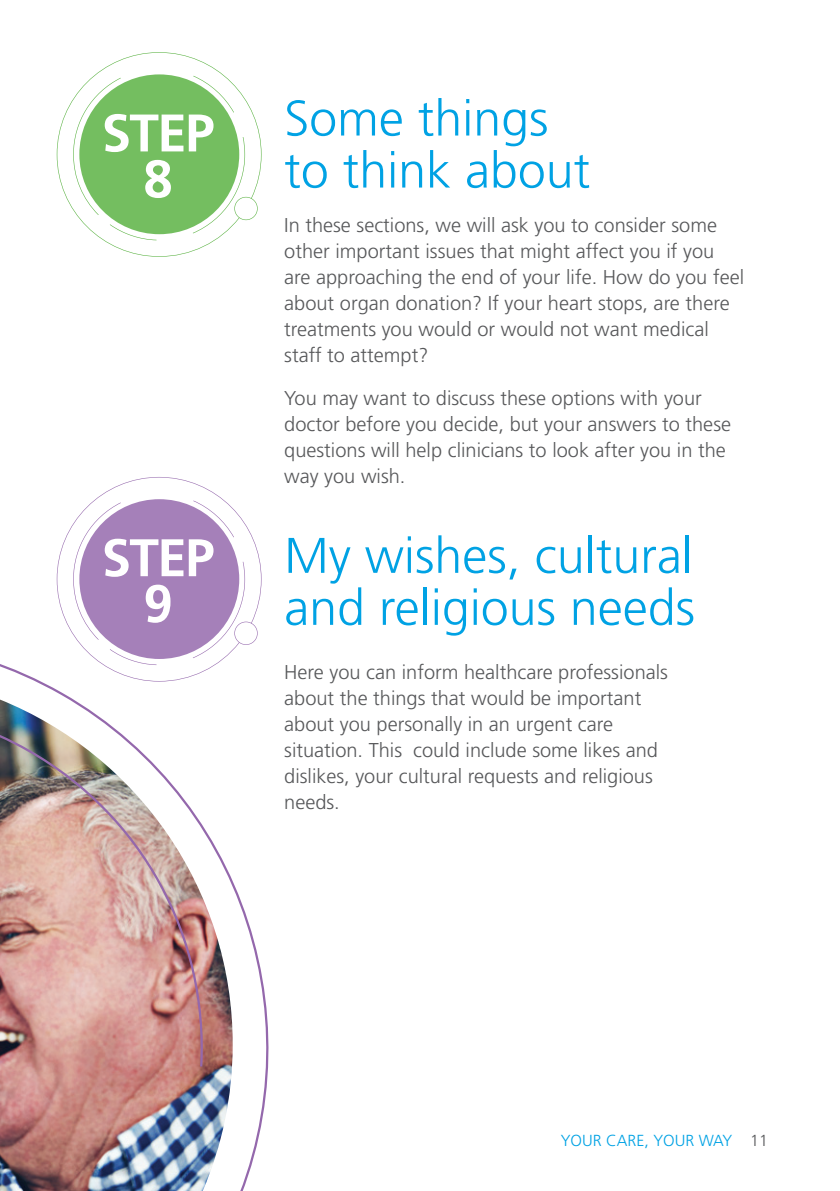
<style>
.page{position:relative;width:840px;height:1191px;background:#fff}
.page>*{position:absolute;margin:0;border:0;box-sizing:border-box;transform-origin:0 0}
.t1{font:700 52.8px "Frutiger LT Std";letter-spacing:-.03em;color:#fff}
.t2{font:300 50px/52px "Frutiger LT Std";color:#00a2e4}
.t3{font:300 20px/26px "Frutiger LT Std";color:#57585a}
.t4{font:300 16px "Frutiger LT Std";color:#00a2e4}
.s1{color:#57585a}
</style>
<div class="page">
<img style="left:0;top:581px;width:269px;height:610px">
<svg style="left:57px;top:52px;width:204px;height:205px"></svg>
<svg style="left:193px;top:137px;width:64px;height:96px"></svg>
<svg style="left:57px;top:477px;width:204px;height:204px"></svg>
<svg style="left:193px;top:562px;width:64px;height:96px"></svg>
<p class="t1" style="left:102px;top:102px;width:114px">STEP</p>
<p class="t1" style="left:143px;top:148px;width:31px">8</p>
<p class="t1" style="left:102px;top:527px;width:114px">STEP</p>
<p class="t1" style="left:143px;top:573px;width:31px">9</p>
<p class="t2" style="left:284px;top:93px;width:307px">Some things to think about</p>
<p class="t3" style="left:284px;top:213px;width:461px">In these sections, we will ask you to consider some other important issues that might affect you if you are approaching the end of your life. How do you feel about organ donation? If your heart stops, are there treatments you would or would not want medical staff to attempt?</p>
<p class="t3" style="left:284px;top:386px;width:448px">You may want to discuss these options with your doctor before you decide, but your answers to these questions will help clinicians to look after you in the way you wish.</p>
<p class="t2" style="left:284px;top:530px;width:412px">My wishes, cultural and religious needs</p>
<p class="t3" style="left:284px;top:659px;width:385px">Here you can inform healthcare professionals about the things that would be important about you personally in an urgent care situation. This could include some likes and dislikes, your cultural requests and religious needs.</p>
<p class="t4" style="left:560px;top:1131px;width:208px">YOUR CARE, YOUR WAY <span class="s1">11</span></p>
</div>
